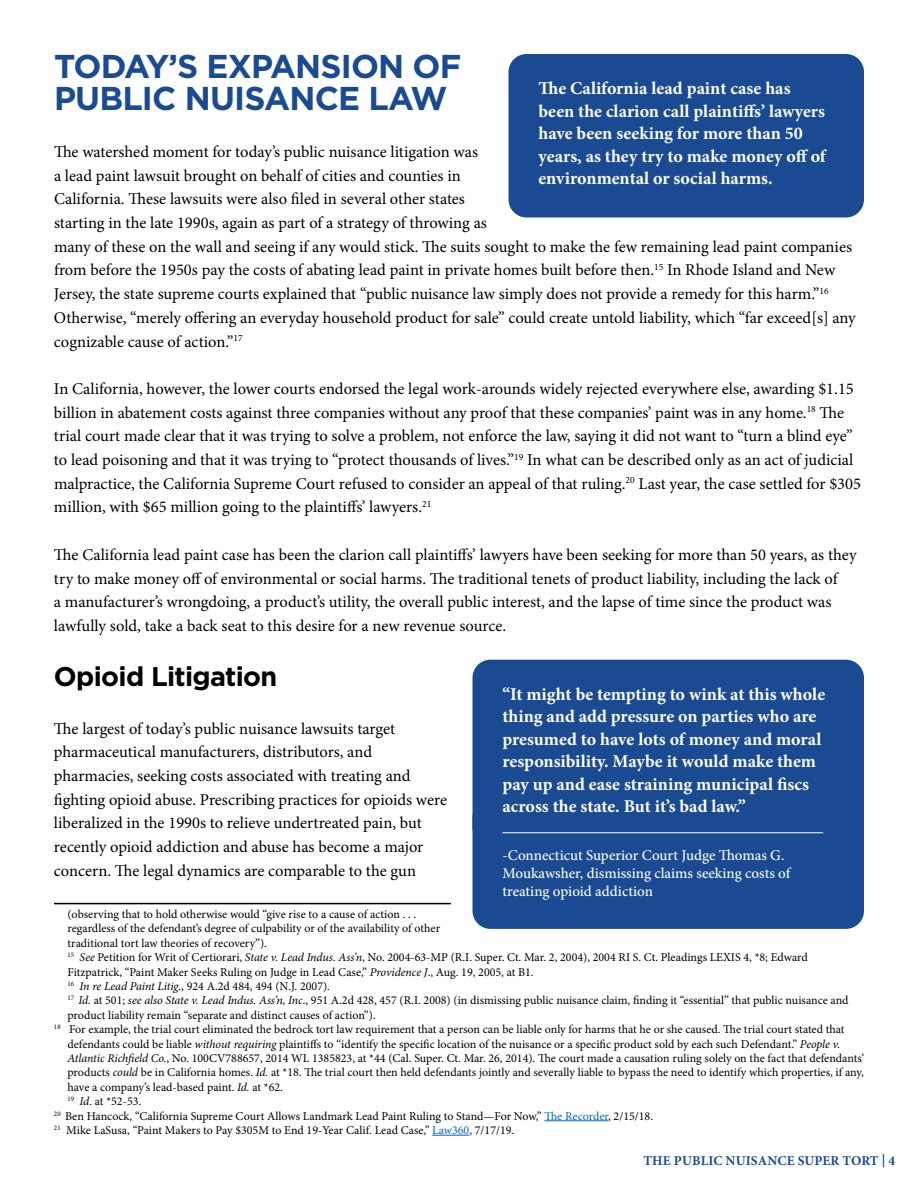
<style>
.page{position:relative;width:918px;height:1188px;background:#fff}
.page>*{position:absolute;margin:0;border:0;box-sizing:border-box;transform-origin:0 0}
.t1{font:700 33px/31.5px "Gotham";letter-spacing:-.025em;color:#1a4a92}
.t2{font:700 27px "Gotham";letter-spacing:-.025em;color:#000}
.t3{font:700 18px/22.5px "Minion Pro";color:#fff}
.t4{font:16.5px/23.7px "Minion Pro";color:#000}
.t5{font:500 15px/18px "Minion Pro";color:#fff}
.t6{font:700 13.5px "Minion Pro";letter-spacing:.01em;color:#1a4a92}
.t7{font:12px "Minion Pro";color:#000}
.s1{font-style:italic}
.s2{color:#0563c1}
</style>
<div class="page">
<hr style="left:54px;top:903px;width:397px;height:1px;background:#000">
<hr style="left:544px;top:1120px;width:64px;height:1px;background:#0563c1">
<hr style="left:432px;top:1135px;width:37px;height:1px;background:#0563c1">
<div style="left:472px;top:660px;width:392px;height:186px;background:#1a4a92;border-radius:18px"></div>
<div style="left:472px;top:800px;width:392px;height:129px;background:#1a4a92;border-radius:18px"></div>
<hr style="left:502px;top:832px;width:321px;height:1px;background:#fff">
<div style="left:508px;top:54px;width:356px;height:164px;background:#1a4a92;border-radius:18px"></div>
<h1 class="t1" style="left:54px;top:50px;width:409px">TODAY’S EXPANSION OF<br>PUBLIC NUISANCE LAW</h1>
<p class="t4" style="left:54px;top:140px;width:803px">The watershed moment for today’s public nuisance litigation was<br>a lead paint lawsuit brought on behalf of cities and counties in<br>California. These lawsuits were also filed in several other states<br>starting in the late 1990s, again as part of a strategy of throwing as<br>many of these on the wall and seeing if any would stick. The suits sought to make the few remaining lead paint companies from before the 1950s pay the costs of abating lead paint in private homes built before then.<sup>15</sup> In Rhode Island and New Jersey, the state supreme courts explained that “public nuisance law simply does not provide a remedy for this harm.”<sup>16<br></sup>Otherwise, “merely offering an everyday household product for sale” could create untold liability, which “far exceed[s] any cognizable cause of action.”<sup>17</sup></p>
<p class="t4" style="left:54px;top:377px;width:809px">In California, however, the lower courts endorsed the legal work-arounds widely rejected everywhere else, awarding $1.15 billion in abatement costs against three companies without any proof that these companies’ paint was in any home.<sup>18</sup> The trial court made clear that it was trying to solve a problem, not enforce the law, saying it did not want to “turn a blind eye” to lead poisoning and that it was trying to “protect thousands of lives.”<sup>19</sup> In what can be described only as an act of judicial malpractice, the California Supreme Court refused to consider an appeal of that ruling.<sup>20</sup> Last year, the case settled for $305 million, with $65 million going to the plaintiffs’ lawyers.<sup>21</sup></p>
<p class="t4" style="left:54px;top:543px;width:804px">The California lead paint case has been the clarion call plaintiffs’ lawyers have been seeking for more than 50 years, as they try to make money off of environmental or social harms. The traditional tenets of product liability, including the lack of<br>a manufacturer’s wrongdoing, a product’s utility, the overall public interest, and the lapse of time since the product was lawfully sold, take a back seat to this desire for a new revenue source.</p>
<h2 class="t2" style="left:54px;top:661px;width:225px">Opioid Litigation</h2>
<p class="t4" style="left:54px;top:717px;width:395px">The largest of today’s public nuisance lawsuits target pharmaceutical manufacturers, distributors, and pharmacies, seeking costs associated with treating and fighting opioid abuse. Prescribing practices for opioids were liberalized in the 1990s to relieve undertreated pain, but recently opioid addiction and abuse has become a major concern. The legal dynamics are comparable to the gun</p>
<p class="t7" style="left:67px;top:906px;width:350px">(observing that to hold otherwise would “give rise to a cause of action . . .</p>
<p class="t7" style="left:67px;top:921px;width:374px">regardless of the defendant’s degree of culpability or of the availability of other</p>
<p class="t7" style="left:67px;top:935px;width:201px">traditional tort law theories of recovery”).</p>
<p class="t7" style="left:67px;top:949px;width:742px"><sup>15</sup> <span class="s1">See</span> Petition for Writ of Certiorari, <span class="s1">State v. Lead Indus. Ass’n</span>, No. 2004-63-MP (R.I. Super. Ct. Mar. 2, 2004), 2004 RI S. Ct. Pleadings LEXIS 4, *8; Edward</p>
<p class="t7" style="left:67px;top:964px;width:468px">Fitzpatrick, “Paint Maker Seeks Ruling on Judge in Lead Case,” <span class="s1">Providence J</span>., Aug. 19, 2005, at B1.</p>
<p class="t7" style="left:67px;top:978px;width:264px"><sup>16</sup> <span class="s1">In re Lead Paint Litig</span>., 924 A.2d 484, 494 (N.J. 2007).</p>
<p class="t7" style="left:67px;top:993px;width:783px"><sup>17</sup> <span class="s1">Id.</span> at 501; <span class="s1">see also State v. Lead Indus. Ass’n, Inc</span>., 951 A.2d 428, 457 (R.I. 2008) (in dismissing public nuisance claim, finding it “essential” that public nuisance and</p>
<p class="t7" style="left:67px;top:1007px;width:310px">product liability remain “separate and distinct causes of action”).</p>
<p class="t7" style="left:54px;top:1021px;width:792px"><sup>18</sup> For example, the trial court eliminated the bedrock tort law requirement that a person can be liable only for harms that he or she caused. The trial court stated that</p>
<p class="t7" style="left:68px;top:1036px;width:774px">defendants could be liable <span class="s1">without requiring</span> plaintiffs to “identify the specific location of the nuisance or a specific product sold by each such Defendant.” <span class="s1">People v.</span></p>
<p class="t7" style="left:68px;top:1050px;width:798px"><span class="s1">Atlantic Richfield Co.</span>, No. 100CV788657, 2014 WL 1385823, at *44 (Cal. Super. Ct. Mar. 26, 2014). The court made a causation ruling solely on the fact that defendants’</p>
<p class="t7" style="left:68px;top:1065px;width:798px">products <span class="s1">could</span> be in California homes. <span class="s1">Id.</span> at *18. The trial court then held defendants jointly and severally liable to bypass the need to identify which properties, if any,</p>
<p class="t7" style="left:68px;top:1079px;width:217px">have a company’s lead-based paint. <span class="s1">Id.</span> at *62.</p>
<p class="t7" style="left:67px;top:1093px;width:75px"><sup>19</sup> <span class="s1">Id.</span> at *52-53.</p>
<p class="t7" style="left:54px;top:1108px;width:601px"><sup>20</sup> Ben Hancock, “California Supreme Court Allows Landmark Lead Paint Ruling to Stand—For Now,” <span class="s2">The Recorder</span>, 2/15/18.</p>
<p class="t7" style="left:54px;top:1122px;width:462px"><sup>21</sup> Mike LaSusa, “Paint Makers to Pay $305M to End 19-Year Calif. Lead Case,” <span class="s2">Law360</span>, 7/17/19.</p>
<p class="t3" style="left:538px;top:77px;width:289px">The California lead paint case has been the clarion call plaintiffs’ lawyers have been seeking for more than 50 years, as they try to make money off of environmental or social harms.</p>
<p class="t3" style="left:502px;top:683px;width:324px">“It might be tempting to wink at this whole thing and add pressure on parties who are presumed to have lots of money and moral responsibility. Maybe it would make them pay up and ease straining municipal fiscs across the state. But it’s bad law.”</p>
<p class="t5" style="left:502px;top:847px;width:289px">-Connecticut Superior Court Judge Thomas G.<br>Moukawsher, dismissing claims seeking costs of treating opioid addiction</p>
<p class="t6" style="left:643px;top:1151px;width:253px">THE PUBLIC NUISANCE SUPER TORT | 4</p>
</div>
